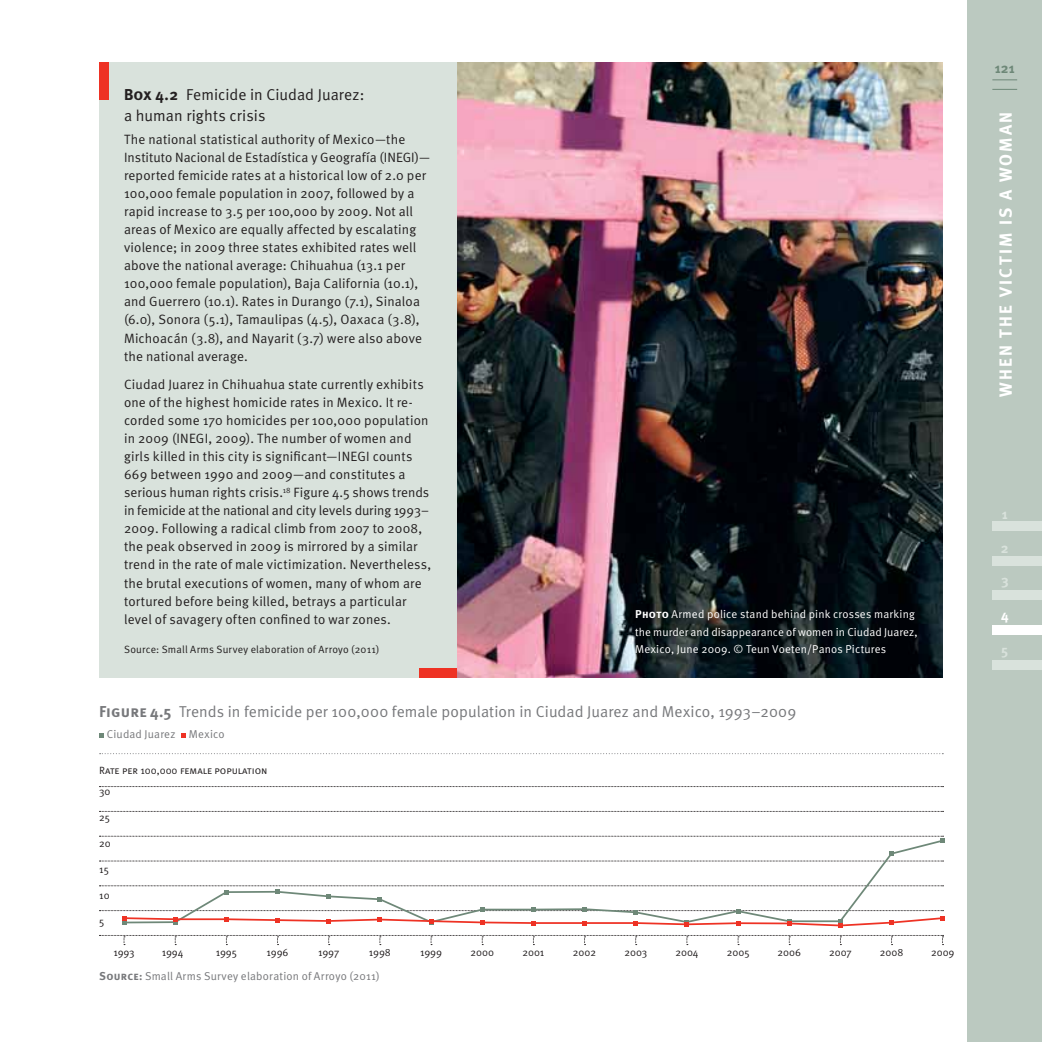
<style>
.page{position:relative;width:1042px;height:1042px;background:#fff}
.page>*{position:absolute;margin:0;border:0;box-sizing:border-box;transform-origin:0 0}
.t1{font:700 17.5px "Meta";letter-spacing:.12em;color:#fff}
.t2{font:15.75px "Meta Normal";letter-spacing:.005em;color:#77787b}
.t3{font:15.75px/21px "Meta Normal";color:#231f20}
.t4{font:700 14px "Meta";color:#d9e2dc}
.t5{font:700 14px "Meta";color:#6e8878}
.t6{font:700 14px "Meta";color:#fff}
.t7{font:13.47px/18px "Meta Normal";letter-spacing:.01em;color:#231f20}
.t8{font:11.38px/17.5px "Meta Normal";letter-spacing:.015em;color:#fff}
.t9{font:11.38px "Meta Normal";letter-spacing:.02em;color:#77787b}
.t10{font:10.5px "Meta Normal";color:#231f20}
.t11{font:10.5px "Meta Normal";letter-spacing:.02em;color:#231f20}
.t12{font:10.5px "Meta Normal Caps";color:#231f20}
.s1{font-family:"Meta";font-weight:700}
.s2{font-family:"Meta Bold Caps"}
</style>
<div class="page">
<div style="left:967px;top:0;width:75px;height:1042px;background:#bbc9c0"></div>
<svg style="left:992px;top:80px;width:25px;height:1px"></svg>
<svg style="left:992px;top:89px;width:25px;height:1px"></svg>
<div style="left:992px;top:521px;width:50px;height:10px;background:#d9e2dc"></div>
<div style="left:992px;top:556px;width:50px;height:10px;background:#d9e2dc"></div>
<div style="left:992px;top:590px;width:50px;height:10px;background:#d9e2dc"></div>
<div style="left:992px;top:625px;width:50px;height:10px;background:#fff"></div>
<div style="left:992px;top:660px;width:50px;height:10px;background:#d9e2dc"></div>
<img style="left:456px;top:62px;width:487px;height:616px">
<div style="left:99px;top:62px;width:357px;height:616px;background:#d9e2dc"></div>
<div style="left:99px;top:62px;width:10px;height:37px;background:#ee3224"></div>
<div style="left:419px;top:668px;width:37px;height:10px;background:#ee3224"></div>
<svg style="left:100px;top:753px;width:843px;height:1px"></svg>
<svg style="left:99px;top:811px;width:844px;height:1px"></svg>
<svg style="left:99px;top:786px;width:844px;height:1px"></svg>
<svg style="left:99px;top:860px;width:23px;height:2px"></svg>
<svg style="left:99px;top:836px;width:846px;height:7px"></svg>
<svg style="left:99px;top:935px;width:844px;height:10px"></svg>
<svg style="left:99px;top:733px;width:5px;height:5px"></svg>
<svg style="left:181px;top:733px;width:5px;height:5px"></svg>
<svg style="left:122px;top:838px;width:822px;height:47px"></svg>
<svg style="left:99px;top:885px;width:846px;height:43px"></svg>
<p class="t3" style="left:124px;top:85px;width:242px"><span class="s1">B</span><span class="s2">ox 4.2</span> Femicide in Ciudad Juarez: a human rights crisis</p>
<p class="t7" style="left:124px;top:131px;width:308px">The national statistical authority of Mexico—the Instituto Nacional de Estadística y Geografía (INEGI)— reported femicide rates at a historical low of 2.0 per 100,000 female population in 2007, followed by a rapid increase to 3.5 per 100,000 by 2009. Not all areas of Mexico are equally affected by escalating violence; in 2009 three states exhibited rates well above the national average: Chihuahua (13.1 per 100,000 female population), Baja California (10.1), and Guerrero (10.1). Rates in Durango (7.1), Sinaloa (6.0), Sonora (5.1), Tamaulipas (4.5), Oaxaca (3.8), Michoacán (3.8), and Nayarit (3.7) were also above the national average.</p>
<p class="t7" style="left:124px;top:376px;width:309px">Ciudad Juarez in Chihuahua state currently exhibits one of the highest homicide rates in Mexico. It re&shy;corded some 170 homicides per 100,000 population in 2009 (INEGI, 2009). The number of women and girls killed in this city is significant—INEGI counts 669 between 1990 and 2009—and constitutes a serious human rights crisis.<sup>18</sup> Figure 4.5 shows trends in femicide at the national and city levels during 1993– 2009. Following a radical climb from 2007 to 2008, the peak observed in 2009 is mirrored by a similar trend in the rate of male victimization. Nevertheless, the brutal executions of women, many of whom are tortured before being killed, betrays a particular level of savagery often confined to war zones.</p>
<p class="t11" style="left:124px;top:645px;width:257px">Source: Small Arms Survey elaboration of Arroyo (2011)</p>
<p class="t8" style="left:635px;top:606px;width:284px"><span class="s2">Photo</span> Armed police stand behind pink crosses marking the murder and disappearance of women in Ciudad Juarez,<br>Mexico, June 2009. © Teun Voeten/Panos Pictures</p>
<p class="t2" style="left:99px;top:705px;width:698px"><span class="s2">Figure</span> <span class="s1">4.5</span> Trends in femicide per 100,000 female population in Ciudad Juarez and Mexico, 1993–2009</p>
<p class="t9" style="left:107px;top:730px;width:119px">Ciudad Juarez Mexico</p>
<p class="t12" style="left:99px;top:764px;width:170px">Rate per 100,000 female population</p>
<p class="t10" style="left:99px;top:787px;width:13px">30</p>
<p class="t10" style="left:99px;top:813px;width:12px">25</p>
<p class="t10" style="left:99px;top:839px;width:13px">20</p>
<p class="t10" style="left:99px;top:865px;width:11px">15</p>
<p class="t10" style="left:99px;top:891px;width:12px">10</p>
<p class="t10" style="left:99px;top:917px;width:7px">5</p>
<p class="t10" style="left:113px;top:948px;width:23px">1993</p>
<p class="t10" style="left:162px;top:948px;width:23px">1994</p>
<p class="t10" style="left:216px;top:948px;width:23px">1995</p>
<p class="t10" style="left:266px;top:948px;width:24px">1996</p>
<p class="t10" style="left:318px;top:948px;width:23px">1997</p>
<p class="t10" style="left:369px;top:948px;width:23px">1998</p>
<p class="t10" style="left:420px;top:948px;width:23px">1999</p>
<p class="t10" style="left:470px;top:948px;width:25px">2000</p>
<p class="t10" style="left:522px;top:948px;width:24px">2001</p>
<p class="t10" style="left:573px;top:948px;width:25px">2002</p>
<p class="t10" style="left:624px;top:948px;width:24px">2003</p>
<p class="t10" style="left:675px;top:948px;width:25px">2004</p>
<p class="t10" style="left:727px;top:948px;width:24px">2005</p>
<p class="t10" style="left:777px;top:948px;width:25px">2006</p>
<p class="t10" style="left:829px;top:948px;width:24px">2007</p>
<p class="t10" style="left:880px;top:948px;width:25px">2008</p>
<p class="t10" style="left:931px;top:948px;width:25px">2009</p>
<p class="t9" style="left:99px;top:971px;width:282px"><span class="s2">Source</span><span class="s1">:</span> Small Arms Survey elaboration of Arroyo (2011)</p>
<p class="t5" style="left:995px;top:63px;width:21px">121</p>
<p class="t1" style="left:999px;top:397px;width:287px;rotate:-90deg">WHEN THE VICTIM IS A WOMAN</p>
<p class="t4" style="left:1002px;top:508px;width:7px">1</p>
<p class="t4" style="left:1001px;top:543px;width:9px">2</p>
<p class="t4" style="left:1001px;top:575px;width:9px">3</p>
<p class="t6" style="left:1001px;top:610px;width:9px">4</p>
<p class="t4" style="left:1001px;top:645px;width:9px">5</p>
</div>
